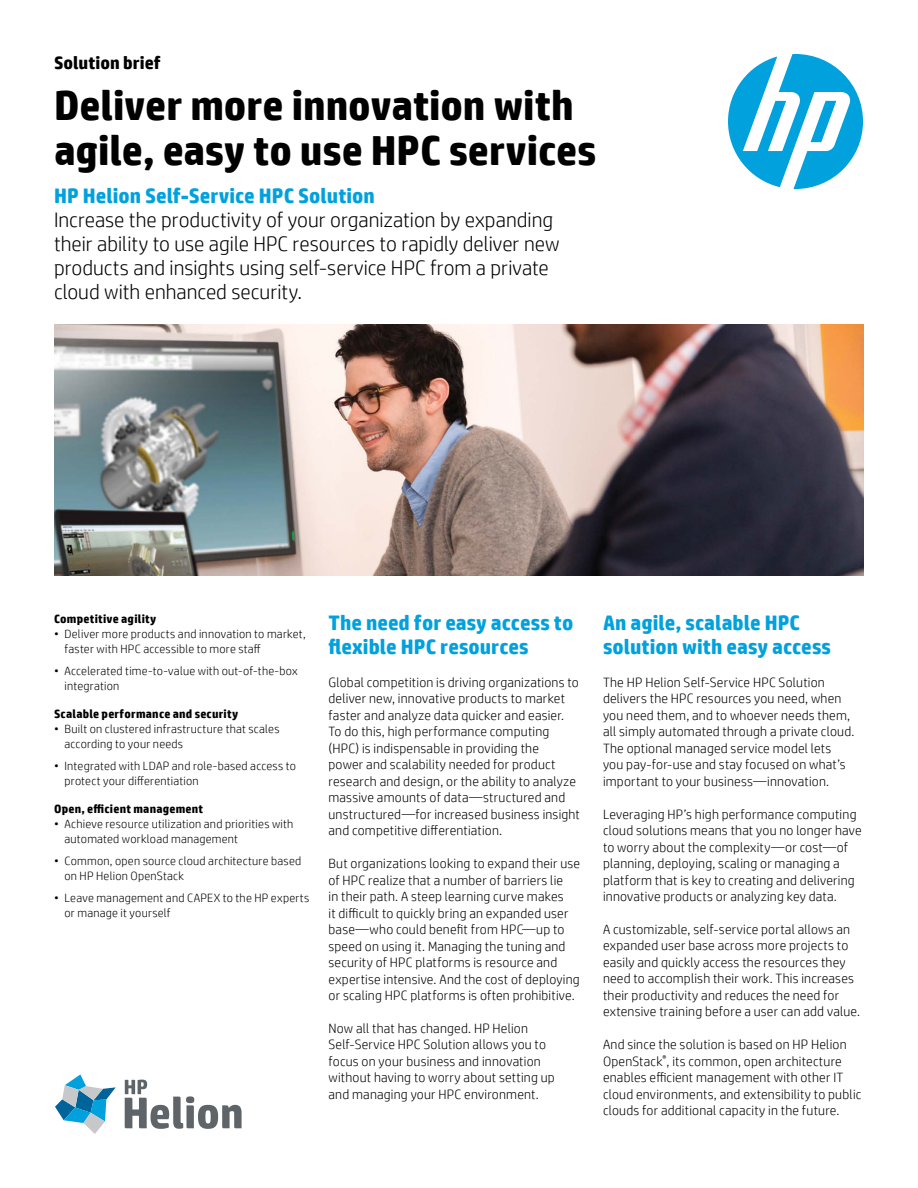
<style>
.page{position:relative;width:918px;height:1188px;background:#fff}
.page>*{position:absolute;margin:0;border:0;box-sizing:border-box;transform-origin:0 0}
.t1{font:700 42px/45px "HP Simplified";letter-spacing:-.005em;color:#000}
.t2{font:300 21px/24px "HP Simplified";color:#000}
.t3{font:700 21px/24px "HP Simplified";color:#00a1dd}
.t4{font:700 18px "HP Simplified";color:#000}
.t5{font:300 13.5px/16.5px "HP Simplified";letter-spacing:.015em;color:#000}
.t6{font:300 12px/15px "HP Simplified";letter-spacing:.02em;color:#000101}
.t7{font:700 12px "HP Simplified";letter-spacing:.02em;color:#000}
</style>
<div class="page">
<svg style="left:728px;top:54px;width:135px;height:135px"></svg>
<img style="left:54px;top:324px;width:810px;height:252px">
<svg style="left:125px;top:1080px;width:117px;height:49px"></svg>
<svg style="left:55px;top:1074px;width:61px;height:60px"></svg>
<h3 class="t4" style="left:54px;top:52px;width:108px">Solution brief</h3>
<h1 class="t1" style="left:54px;top:83px;width:544px">Deliver more innovation with agile, easy to use HPC services</h1>
<h2 class="t3" style="left:54px;top:183px;width:322px">HP Helion Self-Service HPC Solution</h2>
<h2 class="t2" style="left:54px;top:207px;width:507px">Increase the productivity of your organization by expanding their ability to use agile HPC resources to rapidly deliver new products and insights using self-service HPC from a private cloud with enhanced security.</h2>
<p class="t7" style="left:54px;top:612px;width:104px">Competitive agility</p>
<p class="t6" style="left:64px;top:626px;width:243px;text-indent:-10px">• Deliver more products and innovation to market, faster with HPC accessible to more staff</p>
<p class="t6" style="left:64px;top:663px;width:235px;text-indent:-10px">• Accelerated time-to-value with out-of-the-box integration</p>
<p class="t7" style="left:54px;top:707px;width:186px">Scalable performance and security</p>
<p class="t6" style="left:64px;top:721px;width:217px;text-indent:-10px">• Built on clustered infrastructure that scales according to your needs</p>
<p class="t6" style="left:64px;top:758px;width:233px;text-indent:-10px">• Integrated with LDAP and role-based access to protect your differentiation</p>
<p class="t7" style="left:54px;top:802px;width:151px">Open, efficient management</p>
<p class="t6" style="left:64px;top:817px;width:230px;text-indent:-10px">• Achieve resource utilization and priorities with automated workload management</p>
<p class="t6" style="left:64px;top:853px;width:238px;text-indent:-10px">• Common, open source cloud architecture based on HP Helion OpenStack</p>
<p class="t6" style="left:64px;top:890px;width:246px;text-indent:-10px">• Leave management and CAPEX to the HP experts or manage it yourself</p>
<h2 class="t3" style="left:328px;top:611px;width:246px">The need for easy access to flexible HPC resources</h2>
<p class="t5" style="left:328px;top:674px;width:253px">Global competition is driving organizations to deliver new, innovative products to market faster and analyze data quicker and easier.<br>To do this, high performance computing (HPC) is indispensable in providing the<br>power and scalability needed for product research and design, or the ability to analyze massive amounts of data—structured and unstructured—for increased business insight and competitive differentiation.</p>
<p class="t5" style="left:328px;top:855px;width:253px">But organizations looking to expand their use of HPC realize that a number of barriers lie<br>in their path. A steep learning curve makes<br>it difficult to quickly bring an expanded user base—who could benefit from HPC—up to speed on using it. Managing the tuning and security of HPC platforms is resource and expertise intensive. And the cost of deploying or scaling HPC platforms is often prohibitive.</p>
<p class="t5" style="left:328px;top:1020px;width:228px">Now all that has changed. HP Helion Self-Service HPC Solution allows you to focus on your business and innovation without having to worry about setting up and managing your HPC environment.</p>
<h2 class="t3" style="left:603px;top:611px;width:230px">An agile, scalable HPC solution with easy access</h2>
<p class="t5" style="left:603px;top:674px;width:253px">The HP Helion Self-Service HPC Solution delivers the HPC resources you need, when you need them, and to whoever needs them, all simply automated through a private cloud.<br>The optional managed service model lets you pay-for-use and stay focused on what’s important to your business—innovation.</p>
<p class="t5" style="left:603px;top:806px;width:260px">Leveraging HP’s high performance computing cloud solutions means that you no longer have to worry about the complexity—or cost—of planning, deploying, scaling or managing a platform that is key to creating and delivering innovative products or analyzing key data.</p>
<p class="t5" style="left:603px;top:921px;width:259px">A customizable, self-service portal allows an expanded user base across more projects to easily and quickly access the resources they need to accomplish their work. This increases their productivity and reduces the need for extensive training before a user can add value.</p>
<p class="t5" style="left:603px;top:1036px;width:260px">And since the solution is based on HP Helion OpenStack<sup>®</sup>, its common, open architecture enables efficient management with other IT cloud environments, and extensibility to public clouds for additional capacity in the future.</p>
</div>
